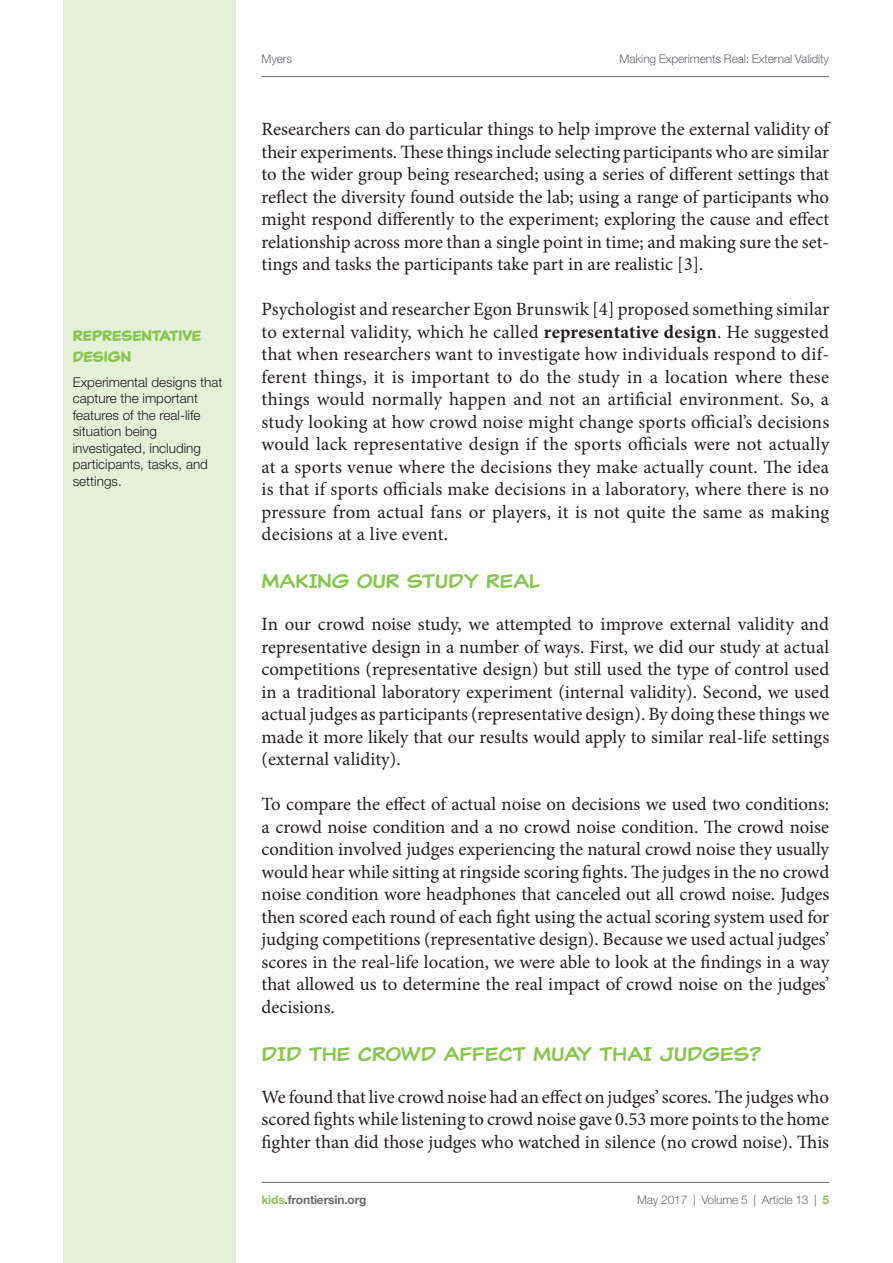
<style>
.page{position:relative;width:893px;height:1263px;background:#fff}
.page>*{position:absolute;margin:0;border:0;box-sizing:border-box;transform-origin:0 0}
.t1{font:19.5px "Classic Comic";color:#89c650}
.t2{font:18.75px/22.5px "Minion Pro";color:#231f20;text-align:justify}
.t3{font:700 15px/21px "Classic Comic";color:#89c650}
.t4{font:300 13.5px/16.5px "Helvetica Neue LT Std";color:#231f20}
.t5{font:300 12px "Helvetica Neue LT Std";letter-spacing:-.015em;color:#6c6d70}
.t6{font:700 12px "Helvetica Neue LT Std";letter-spacing:-.015em;color:#6c6d70}
.s1{font-weight:700}
.s2{color:#89c650}
.s3{font-weight:700;color:#89c650}
</style>
<div class="page">
<hr style="left:261px;top:76px;width:568px;height:1px;background:#6c6d70">
<div style="left:64px;top:0;width:172px;height:1263px;background:#e4f0d8"></div>
<hr style="left:261px;top:1182px;width:568px;height:1px;background:#6c6d70">
<p class="t3" style="left:73px;top:325px;width:130px">REPRESENTATIVE<br>DESIGN</p>
<p class="t4" style="left:73px;top:373px;width:151px">Experimental designs that capture the important features of the real-life situation being investigated, including participants, tasks, and settings.</p>
<p class="t5" style="left:261px;top:51px;width:32px">Myers</p>
<p class="t5" style="left:620px;top:51px;width:211px">Making Experiments Real: External Validity</p>
<p class="t2" style="left:261px;top:118px;width:569px">Researchers can do particular things to help improve the external validity of their experiments. These things include selecting participants who are similar to the wider group being researched; using a series of different settings that reflect the diversity found outside the lab; using a range of participants who might respond differently to the experiment; exploring the cause and effect relationship across more than a single point in time; and making sure the set&shy;tings and tasks the participants take part in are realistic [3].</p>
<p class="t2" style="left:261px;top:298px;width:569px">Psychologist and researcher Egon Brunswik [4] proposed something similar to external validity, which he called <span class="s1">representative design</span>. He suggested that when researchers want to investigate how individuals respond to dif&shy;ferent things, it is important to do the study in a location where these things would normally happen and not an artificial environment. So, a study looking at how crowd noise might change sports official’s decisions would lack representative design if the sports officials were not actually at a sports venue where the decisions they make actually count. The idea is that if sports officials make decisions in a laboratory, where there is no pressure from actual fans or players, it is not quite the same as making decisions at a live event.</p>
<p class="t1" style="left:261px;top:568px;width:280px">MAKING OUR STUDY REAL</p>
<p class="t2" style="left:261px;top:613px;width:569px">In our crowd noise study, we attempted to improve external validity and representative design in a number of ways. First, we did our study at actual competitions (representative design) but still used the type of control used in a traditional laboratory experiment (internal validity). Second, we used actual judges as participants (representative design). By doing these things we made it more likely that our results would apply to similar real-life settings (external validity).</p>
<p class="t2" style="left:261px;top:793px;width:569px">To compare the effect of actual noise on decisions we used two conditions: a crowd noise condition and a no crowd noise condition. The crowd noise condition involved judges experiencing the natural crowd noise they usually would hear while sitting at ringside scoring fights. The judges in the no crowd noise condition wore headphones that canceled out all crowd noise. Judges then scored each round of each fight using the actual scoring system used for judging competitions (representative design). Because we used actual judges’ scores in the real-life location, we were able to look at the findings in a way that allowed us to determine the real impact of crowd noise on the judges’ decisions.</p>
<p class="t1" style="left:261px;top:1041px;width:502px">DID THE CROWD AFFECT MUAY THAI JUDGES?</p>
<p class="t2" style="left:261px;top:1085px;width:569px">We found that live crowd noise had an effect on judges’ scores. The judges who scored fights while listening to crowd noise gave 0.53 more points to the home fighter than did those judges who watched in silence (no crowd noise). This</p>
<p class="t6" style="left:261px;top:1192px;width:107px"><span class="s2">kids</span>.frontiersin.org</p>
<p class="t5" style="left:637px;top:1192px;width:194px">May 2017 | Volume 5 | Article 13 | <span class="s3">5</span></p>
</div>
